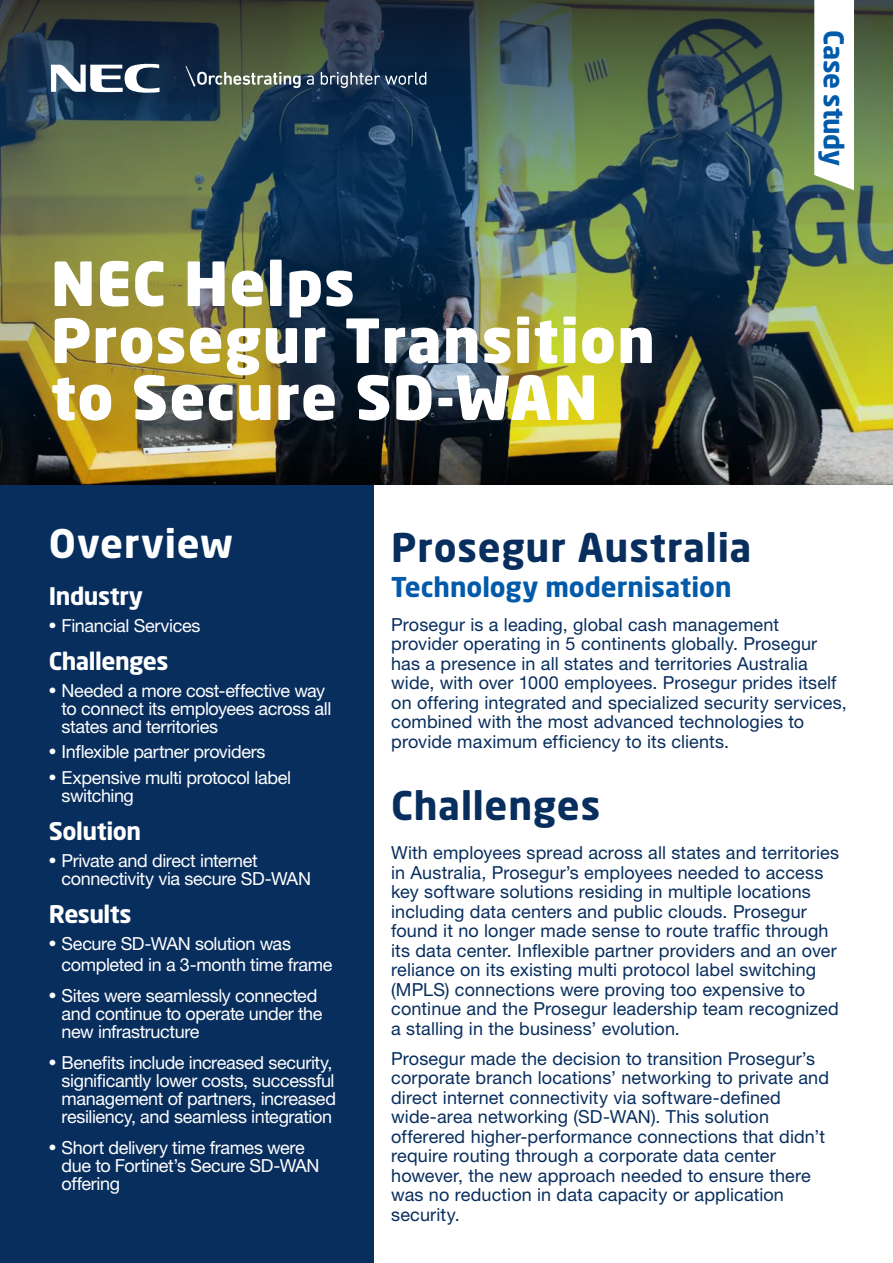
<style>
.page{position:relative;width:893px;height:1263px;background:#fff}
.page>*{position:absolute;margin:0;border:0;box-sizing:border-box;transform-origin:0 0}
.t1{font:900 60px/57px "Neo Sans Std";letter-spacing:.015em;color:#fff}
.t2{font:700 39px "Neo Sans Std";letter-spacing:.02em;color:#082e5e}
.t3{font:700 39px "Neo Sans Std";letter-spacing:.02em;color:#fff}
.t4{font:700 27px "Neo Sans Std";letter-spacing:-.005em;color:#015aaa}
.t5{font:700 24px "Neo Sans Std";letter-spacing:-.02em;color:#fff}
.t6{font:18px/19.5px "Helvetica Neue LT Std";letter-spacing:.005em;color:#082e5e}
.t7{font:18px/18px "Helvetica Neue LT Std";letter-spacing:-.025em;color:#fff}
.s1{font-family:"Neo Sans Std"}
</style>
<div class="page">
<div style="left:0;top:382px;width:373px;height:880px;background:#082e5e"></div>
<img style="left:0;top:205px;width:893px;height:283px">
<svg style="left:0;top:0;width:893px;height:205px;background:#39514d"></svg>
<svg style="left:814px;top:0;width:40px;height:190px"></svg>
<svg style="left:307px;top:75px;width:7px;height:10px"></svg>
<svg style="left:321px;top:72px;width:105px;height:16px;background:#4a5e75"></svg>
<svg style="left:186px;top:66px;width:115px;height:22px;background:#63726b"></svg>
<svg style="left:51px;top:63px;width:109px;height:30px"></svg>
<p class="t1" style="left:51px;top:253px;width:606px">NEC Helps<br>Prosegur Transition to Secure SD-WAN</p>
<p class="t4" style="left:851px;top:30px;width:137px;rotate:90deg">Case study</p>
<p class="t3" style="left:49px;top:518px;width:186px">Overview</p>
<p class="t5" style="left:49px;top:581px;width:96px">Industry</p>
<p class="t7" style="left:49px;top:616px;width:153px"><span class="s1">•</span> Financial Services</p>
<p class="t5" style="left:49px;top:646px;width:121px">Challenges</p>
<p class="t7" style="left:62px;top:681px;width:271px;text-indent:-13px"><span class="s1">•</span> Needed a more cost-effective way to connect its employees across all states and territories</p>
<p class="t7" style="left:49px;top:743px;width:218px"><span class="s1">•</span> Inflexible partner providers</p>
<p class="t7" style="left:62px;top:768px;width:231px;text-indent:-13px"><span class="s1">•</span> Expensive multi protocol label switching</p>
<p class="t5" style="left:49px;top:815px;width:94px">Solution</p>
<p class="t7" style="left:62px;top:851px;width:251px;text-indent:-13px"><span class="s1">•</span> Private and direct internet connectivity via secure SD-WAN</p>
<p class="t5" style="left:49px;top:898px;width:84px">Results</p>
<p class="t7" style="left:62px;top:932px;width:272px;line-height:21px;text-indent:-13px"><span class="s1">•</span> Secure SD-WAN solution was completed in a 3-month time frame</p>
<p class="t7" style="left:62px;top:986px;width:262px;text-indent:-13px"><span class="s1">•</span> Sites were seamlessly connected and continue to operate under the new infrastructure</p>
<p class="t7" style="left:62px;top:1053px;width:276px;text-indent:-13px"><span class="s1">•</span> Benefits include increased security, significantly lower costs, successful management of partners, increased resiliency, and seamless integration</p>
<p class="t7" style="left:62px;top:1139px;width:259px;text-indent:-13px"><span class="s1">•</span> Short delivery time frames were due to Fortinet’s Secure SD-WAN offering</p>
<p class="t2" style="left:391px;top:523px;width:362px">Prosegur Australia</p>
<p class="t4" style="left:391px;top:569px;width:342px">Technology modernisation</p>
<p class="t6" style="left:391px;top:614px;width:457px">Prosegur is a leading, global cash management provider operating in 5 continents globally. Prosegur has a presence in all states and territories Australia wide, with over 1000 employees. Prosegur prides itself on offering integrated and specialized security services, combined with the most advanced technologies to provide maximum efficiency to its clients.</p>
<p class="t2" style="left:391px;top:781px;width:211px">Challenges</p>
<p class="t6" style="left:391px;top:843px;width:449px">With employees spread across all states and territories in Australia, Prosegur’s employees needed to access key software solutions residing in multiple locations including data centers and public clouds. Prosegur found it no longer made sense to route traffic through its data center. Inflexible partner providers and an over reliance on its existing multi protocol label switching (MPLS) connections were proving too expensive to continue and the Prosegur leadership team recognized a stalling in the business’ evolution.</p>
<p class="t6" style="left:391px;top:1048px;width:439px">Prosegur made the decision to transition Prosegur’s corporate branch locations’ networking to private and direct internet connectivity via software-defined wide-area networking (SD-WAN). This solution offerered higher-performance connections that didn’t require routing through a corporate data center however, the new approach needed to ensure there was no reduction in data capacity or application security.</p>
</div>
